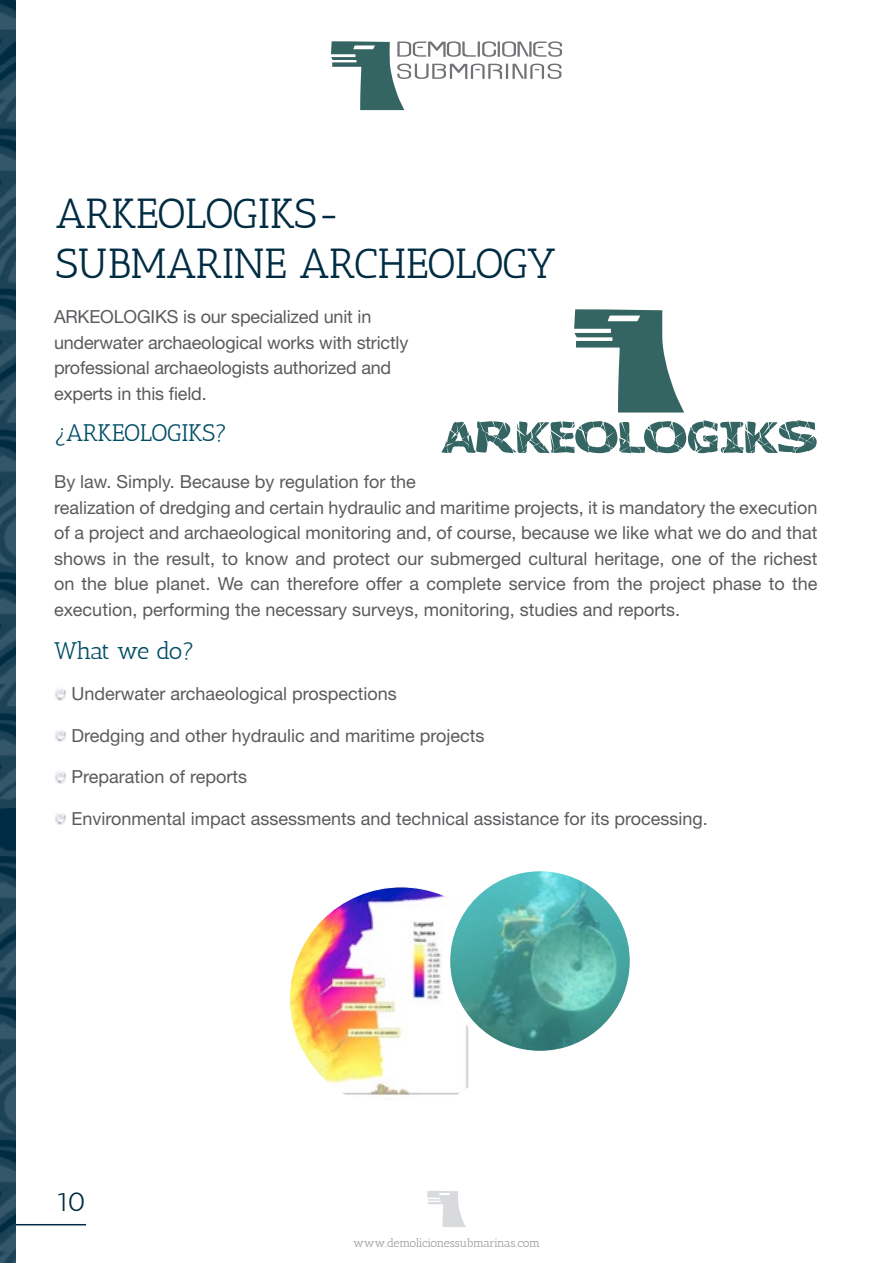
<style>
.page{position:relative;width:893px;height:1263px;background:#fff}
.page>*{position:absolute;margin:0;border:0;box-sizing:border-box;transform-origin:0 0}
.t1{font:42px/50.4px "Antic Slab";letter-spacing:-.02em;color:#002c43}
.t2{font:27px "Antic Slab";color:#002c43}
.t3{font:24px "Antic Slab";letter-spacing:-.02em;color:#004d65}
.t4{font:18px/25.5px "Helvetica Neue LT Std";color:#5b5b5f}
.t5{font:12px "Antic Slab";letter-spacing:-.04em;color:#9c9ba0}
</style>
<div class="page">
<hr style="left:0;top:1224px;width:86px;height:1px;background:#002c43">
<svg style="left:427px;top:1191px;width:39px;height:36px"></svg>
<svg style="left:331px;top:41px;width:231px;height:69px"></svg>
<img style="left:0;top:0;width:16px;height:1263px">
<svg style="left:55px;top:688px;width:11px;height:12px"></svg>
<svg style="left:55px;top:730px;width:11px;height:12px"></svg>
<svg style="left:55px;top:771px;width:11px;height:12px"></svg>
<svg style="left:55px;top:813px;width:11px;height:12px"></svg>
<img style="left:291px;top:888px;width:178px;height:212px">
<img style="left:446px;top:867px;width:187px;height:187px;border-radius:94px">
<div style="left:443px;top:864px;width:194px;height:194px;border:8px solid #fff;border-radius:50%"></div>
<svg style="left:574px;top:309px;width:110px;height:103px"></svg>
<svg style="left:441px;top:420px;width:376px;height:33px"></svg>
<h1 class="t1" style="left:56px;top:188px;width:501px">ARKEOLOGIKS-<br>SUBMARINE ARCHEOLOGY</h1>
<p class="t4" style="left:54px;top:304px;width:356px">ARKEOLOGIKS is our specialized unit in underwater archaeological works with strictly professional archaeologists authorized and experts in this field.</p>
<h3 class="t3" style="left:54px;top:418px;width:175px">¿ARKEOLOGIKS?</h3>
<p class="t4" style="left:54px;top:469px;width:765px">By law. Simply. Because by regulation for the<br>realization of dredging and certain hydraulic and maritime projects, it is mandatory the execution of a project and archaeological monitoring and, of course, because we like what we do and that shows in the result, to know and protect our submerged cultural heritage, one of the richest on the blue planet. We can therefore offer a complete service from the project phase to the execution, performing the necessary surveys, monitoring, studies and reports.</p>
<h3 class="t3" style="left:54px;top:636px;width:142px">What we do?</h3>
<p class="t4" style="left:71px;top:681px;width:327px">Underwater archaeological prospections</p>
<p class="t4" style="left:71px;top:722px;width:415px">Dredging and other hydraulic and maritime projects</p>
<p class="t4" style="left:71px;top:764px;width:177px">Preparation of reports</p>
<p class="t4" style="left:71px;top:805px;width:638px">Environmental impact assessments and technical assistance for its processing.</p>
<h2 class="t2" style="left:56px;top:1185px;width:31px">10</h2>
<p class="t5" style="left:353px;top:1236px;width:188px">www.demolicionessubmarinas.com</p>
</div>
